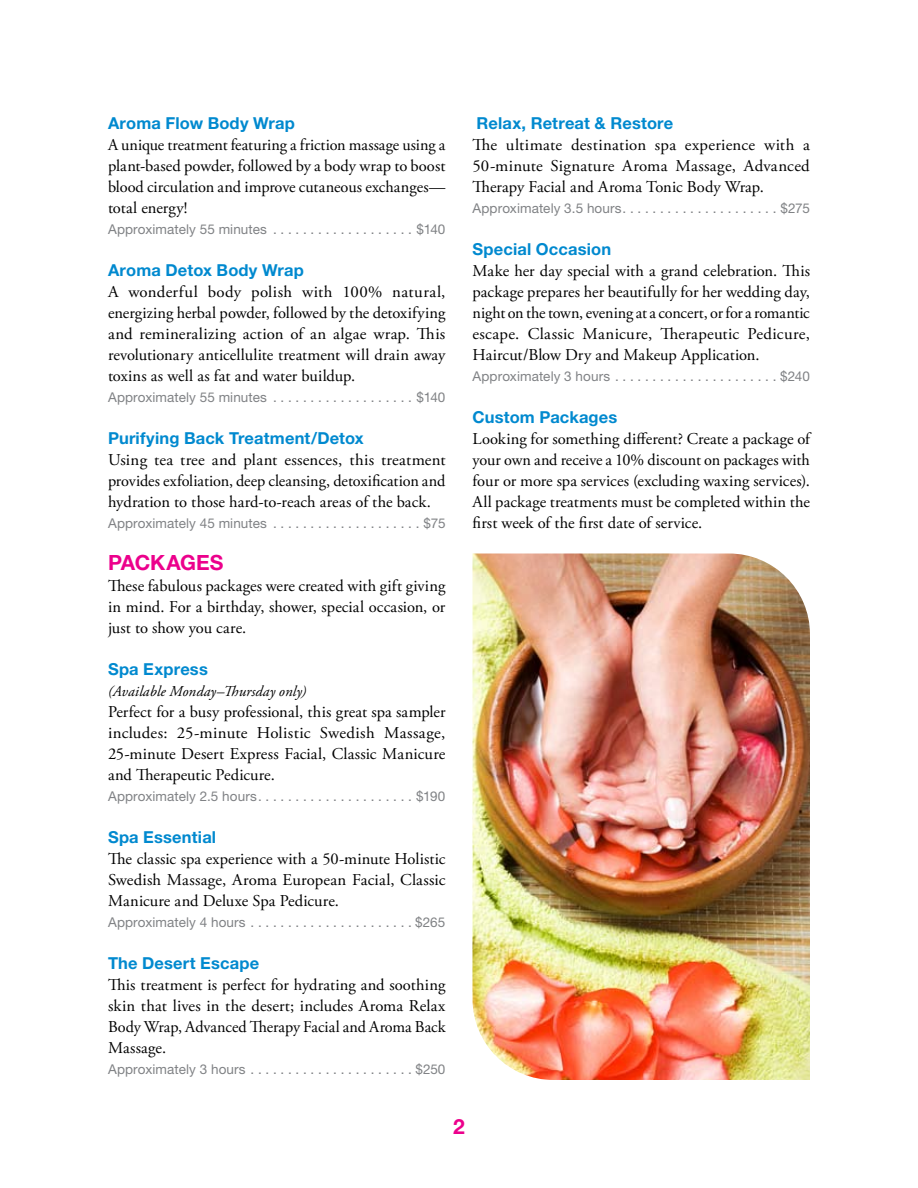
<style>
.page{position:relative;width:918px;height:1188px;background:#fff}
.page>*{position:absolute;margin:0;border:0;box-sizing:border-box;transform-origin:0 0}
.t1{font:700 21px "Helvetica Neue";color:#ec008c}
.t2{font:16.5px/21px "Adobe Garamond Pro";letter-spacing:.005em;color:#000;text-align:justify}
.t3{font:700 16.5px "Helvetica Neue";letter-spacing:.01em;color:#0089cf}
.t4{font:italic 15px "Adobe Garamond Pro";letter-spacing:.005em;color:#000}
.t5{font:13.5px "Helvetica Neue";letter-spacing:.01em;color:#808285}
</style>
<div class="page">
<img style="left:472px;top:554px;width:338px;height:526px">
<p class="t3" style="left:108px;top:113px;width:189px">Aroma Flow Body Wrap</p>
<p class="t2" style="left:108px;top:135px;width:339px">A unique treatment featuring a friction massage using a plant-based powder, followed by a body wrap to boost blood circulation and improve cutaneous exchanges— total energy!</p>
<p class="t5" style="left:108px;top:221px;width:339px">Approximately 55 minutes . . . . . . . . . . . . . . . . . . . $140</p>
<p class="t3" style="left:108px;top:260px;width:197px">Aroma Detox Body Wrap</p>
<p class="t2" style="left:108px;top:282px;width:339px">A wonderful body polish with 100% natural, energizing herbal powder, followed by the detoxifying and remineralizing action of an algae wrap. This revolutionary anticellulite treatment will drain away toxins as well as fat and water buildup.</p>
<p class="t5" style="left:108px;top:389px;width:339px">Approximately 55 minutes . . . . . . . . . . . . . . . . . . . $140</p>
<p class="t3" style="left:108px;top:428px;width:257px">Purifying Back Treatment/Detox</p>
<p class="t2" style="left:108px;top:450px;width:339px">Using tea tree and plant essences, this treatment provides exfoliation, deep cleansing, detoxification and hydration to those hard-to-reach areas of the back.</p>
<p class="t5" style="left:108px;top:515px;width:339px">Approximately 45 minutes . . . . . . . . . . . . . . . . . . . . $75</p>
<p class="t1" style="left:108px;top:550px;width:117px">PACKAGES</p>
<p class="t2" style="left:108px;top:576px;width:339px">These fabulous packages were created with gift giving in mind. For a birthday, shower, special occasion, or just to show you care.</p>
<p class="t3" style="left:108px;top:659px;width:101px">Spa Express</p>
<p class="t4" style="left:108px;top:682px;width:200px">(Available Monday–Thursday only)</p>
<p class="t2" style="left:108px;top:702px;width:339px">Perfect for a busy professional, this great spa sampler includes: 25-minute Holistic Swedish Massage, 25-minute Desert Express Facial, Classic Manicure and Therapeutic Pedicure.</p>
<p class="t5" style="left:108px;top:788px;width:339px">Approximately 2.5 hours . . . . . . . . . . . . . . . . . . . . . $190</p>
<p class="t3" style="left:108px;top:827px;width:110px">Spa Essential</p>
<p class="t2" style="left:108px;top:849px;width:339px">The classic spa experience with a 50-minute Holistic Swedish Massage, Aroma European Facial, Classic Manicure and Deluxe Spa Pedicure.</p>
<p class="t5" style="left:108px;top:914px;width:339px">Approximately 4 hours ..................... $265</p>
<p class="t3" style="left:108px;top:953px;width:153px">The Desert Escape</p>
<p class="t2" style="left:108px;top:975px;width:339px">This treatment is perfect for hydrating and soothing skin that lives in the desert; includes Aroma Relax Body Wrap, Advanced Therapy Facial and Aroma Back Massage.</p>
<p class="t5" style="left:108px;top:1061px;width:339px">Approximately 3 hours ..................... $250</p>
<p class="t3" style="left:477px;top:113px;width:198px">Relax, Retreat &amp; Restore</p>
<p class="t2" style="left:472px;top:135px;width:339px">The ultimate destination spa experience with a 50-minute Signature Aroma Massage, Advanced Therapy Facial and Aroma Tonic Body Wrap.</p>
<p class="t5" style="left:472px;top:200px;width:339px">Approximately 3. 5 hours . . . . . . . . . . . . . . . . . . . . . $275</p>
<p class="t3" style="left:472px;top:239px;width:140px">Special Occasion</p>
<p class="t2" style="left:472px;top:261px;width:339px">Make her day special with a grand celebration. This package prepares her beautifully for her wedding day, night on the town, evening at a concert, or for a romantic escape. Classic Manicure, Therapeutic Pedicure, Haircut/Blow Dry and Makeup Application.</p>
<p class="t5" style="left:472px;top:368px;width:339px">Approximately 3 hours ......................$240</p>
<p class="t3" style="left:472px;top:407px;width:146px">Custom Packages</p>
<p class="t2" style="left:472px;top:429px;width:339px">Looking for something different? Create a package of your own and receive a 10% discount on packages with four or more spa services (excluding waxing services).<br>All package treatments must be completed within the first week of the first date of service.</p>
<p class="t1" style="left:453px;top:1114px;width:13px">2</p>
</div>
